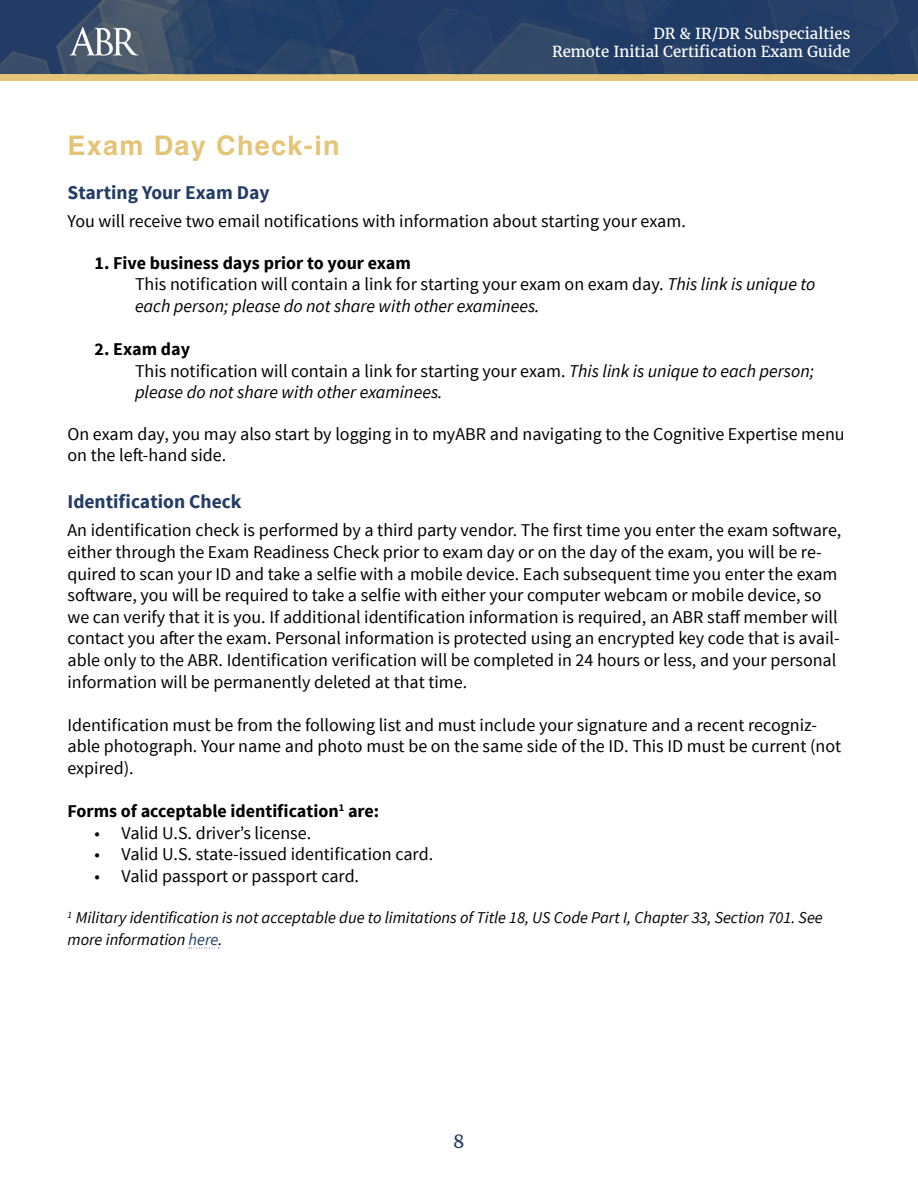
<style>
.page{position:relative;width:918px;height:1188px;background:#fff}
.page>*{position:absolute;margin:0;border:0;box-sizing:border-box;transform-origin:0 0}
.t1{font:700 27px "Helvetica";letter-spacing:.05em;color:#e4c476}
.t2{font:700 19.5px "Source Sans Pro";color:#233c66}
.t3{font:18px/21.6px "Source Sans Pro";color:#000}
.t4{font:italic 18px/21.6px "Source Sans Pro";color:#000}
.t5{font:700 18px "Source Sans Pro";color:#000}
.t6{font:18px "Merriweather";color:#233c66}
.t7{font:italic 16.5px/21.6px "Source Sans Pro";color:#000}
.t8{font:15px/18px "Merriweather";color:#fff;text-align:right}
.s1{font-weight:700;font-style:normal}
.s2{font-style:normal}
.s3{color:#233c66}
</style>
<div class="page">
<div style="left:0;top:74px;width:918px;height:7px;background:#e4c476"></div>
<img style="left:0;top:0;width:918px;height:74px">
<img style="left:67px;top:25px;width:74px;height:32px">
<svg style="left:189px;top:948px;width:30px;height:1px"></svg>
<p class="t8" style="left:552px;top:23px;width:300px">DR &amp; IR/DR Subspecialties<br>Remote Initial Certification Exam Guide</p>
<h1 class="t1" style="left:68px;top:129px;width:274px">Exam Day Check-in</h1>
<p class="t2" style="left:68px;top:180px;width:204px">Starting Your Exam Day</p>
<p class="t3" style="left:68px;top:211px;width:620px">You will receive two email notifications with information about starting your exam.</p>
<p class="t4" style="left:135px;top:252px;width:682px;text-indent:-40px"><span class="s1">1. Five business days prior to your exam<br></span><span class="s2">This notification will contain a link for starting your exam on exam day.</span> This link is unique to each person; please do not share with other examinees.</p>
<p class="t4" style="left:135px;top:338px;width:681px;text-indent:-40px"><span class="s1">2. Exam day<br></span><span class="s2">This notification will contain a link for starting your exam.</span> This link is unique to each person; please do not share with other examinees.</p>
<p class="t3" style="left:68px;top:423px;width:779px">On exam day, you may also start by logging in to myABR and navigating to the Cognitive Expertise menu on the left-hand side.</p>
<p class="t2" style="left:68px;top:489px;width:176px">Identification Check</p>
<p class="t3" style="left:68px;top:520px;width:775px">An identification check is performed by a third party vendor. The first time you enter the exam software, either through the Exam Readiness Check prior to exam day or on the day of the exam, you will be re&shy;quired to scan your ID and take a selfie with a mobile device. Each subsequent time you enter the exam software, you will be required to take a selfie with either your computer webcam or mobile device, so we can verify that it is you. If additional identification information is required, an ABR staff member will contact you after the exam. Personal information is protected using an encrypted key code that is avail&shy;able only to the ABR. Identification verification will be completed in 24 hours or less, and your personal information will be permanently deleted at that time.</p>
<p class="t3" style="left:68px;top:714px;width:775px">Identification must be from the following list and must include your signature and a recent recogniz&shy;able photograph. Your name and photo must be on the same side of the ID. This ID must be current (not expired).</p>
<p class="t5" style="left:68px;top:800px;width:313px">Forms of acceptable identification<sup>1</sup> are:</p>
<p class="t3" style="left:94px;top:822px;width:218px">• Valid U.S. driver’s license.</p>
<p class="t3" style="left:94px;top:844px;width:340px">• Valid U.S. state-issued identification card.</p>
<p class="t3" style="left:94px;top:866px;width:266px">• Valid passport or passport card.</p>
<p class="t7" style="left:67px;top:907px;width:757px"><sup>1</sup> Military identification is not acceptable due to limitations of Title 18, US Code Part I, Chapter 33, Section 701. See more information <span class="s3">here</span>.</p>
<p class="t6" style="left:453px;top:1126px;width:13px">8</p>
</div>
